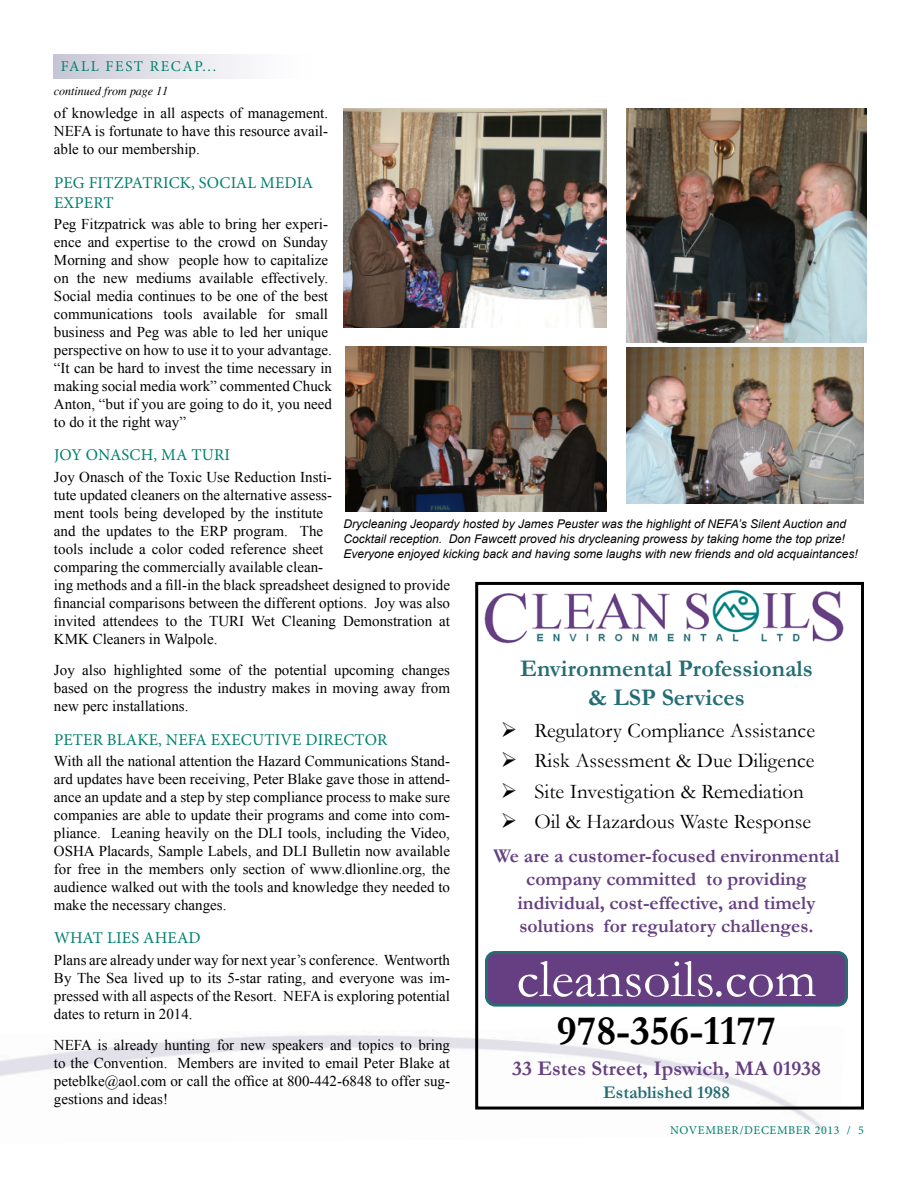
<style>
.page{position:relative;width:918px;height:1188px;background:#fff}
.page>*{position:absolute;margin:0;border:0;box-sizing:border-box;transform-origin:0 0}
.t1{font:54px "Garamond";color:#fff}
.t2{font:700 42px "Garamond";color:#000}
.t3{font:700 24px/28.8px "Garamond";color:#256d75;text-align:center}
.t4{font:21px/30.3px "Garamond";color:#000}
.t5{font:700 21px "Garamond";color:#653f81}
.t6{font:700 19.5px/23.4px "Garamond";color:#653f81;text-align:center}
.t7{font:700 18px "Garamond";color:#256d75}
.t8{font:16.5px/19.8px "Minion Pro";letter-spacing:.01em;color:#00806e}
.t9{font:15px/18px "Times New Roman";color:#000;text-align:justify}
.t10{font:15px "Minion Pro";letter-spacing:.11em;color:#00806e}
.t11{font:italic 12px/15px "Arial";color:#000}
.t12{font:12px "Minion Pro";letter-spacing:.05em;color:#00806e}
.t13{font:italic 12px "Times";color:#000}
</style>
<div class="page">
<div style="left:54px;top:54px;width:271px;height:25px;background:linear-gradient(to right,#cac9d7,#fff)"></div>
<img style="left:484px;top:589px;width:360px;height:55px">
<div style="left:486px;top:953px;width:360px;height:52px;background:#653f81;border-radius:9px"></div>
<div style="left:485px;top:951px;width:363px;height:56px;border:3px solid #256d75;border-radius:9px"></div>
<div style="left:475px;top:582px;width:389px;height:528px;border:3px solid #000"></div>
<img style="left:626px;top:108px;width:240px;height:235px">
<img style="left:343px;top:108px;width:263px;height:220px">
<img style="left:626px;top:347px;width:238px;height:156px">
<img style="left:345px;top:346px;width:261px;height:166px">
<p class="t10" style="left:61px;top:60px;width:157px">FALL FEST RECAP...</p>
<p class="t13" style="left:54px;top:87px;width:116px">continued from page 11</p>
<p class="t9" style="left:54px;top:106px;width:276px">of knowledge in all aspects of management.<br>NEFA is fortunate to have this resource avail&shy;able to our membership.</p>
<p class="t8" style="left:54px;top:174px;width:261px">PEG FITZPATRICK, SOCIAL MEDIA<br>EXPERT</p>
<p class="t9" style="left:54px;top:216px;width:280px;text-align:left">Peg Fitzpatrick was able to bring her experi&shy;ence and expertise to the crowd on Sunday Morning and show people how to capitalize on the new mediums available effectively.<br>Social media continues to be one of the best communications tools available for small business and Peg was able to led her unique perspective on how to use it to your advantage. “It can be hard to invest the time necessary in making social media work” commented Chuck Anton, “but if you are going to do it, you need to do it the right way”</p>
<p class="t8" style="left:54px;top:446px;width:178px">JOY ONASCH, MA TURI</p>
<p class="t9" style="left:54px;top:469px;width:398px;text-align:left">Joy Onasch of the Toxic Use Reduction Insti-<br>tute updated cleaners on the alternative assess-<br>ment tools being developed by the institute<br>and the updates to the ERP program. The<br>tools include a color coded reference sheet<br>comparing the commercially available clean-<br>ing methods and a fill-in the black spreadsheet designed to provide financial comparisons between the different options. Joy was also invited attendees to the TURI Wet Cleaning Demonstration at KMK Cleaners in Walpole.</p>
<p class="t9" style="left:54px;top:663px;width:398px">Joy also highlighted some of the potential upcoming changes based on the progress the industry makes in moving away from new perc installations.</p>
<p class="t8" style="left:54px;top:731px;width:335px">PETER BLAKE, NEFA EXECUTIVE DIRECTOR</p>
<p class="t9" style="left:54px;top:753px;width:398px">With all the national attention the Hazard Communications Stand&shy;ard updates have been receiving, Peter Blake gave those in attend&shy;ance an update and a step by step compliance process to make sure companies are able to update their programs and come into com&shy;pliance. Leaning heavily on the DLI tools, including the Video, OSHA Placards, Sample Labels, and DLI Bulletin now available for free in the members only section of www.dlionline.org, the audience walked out with the tools and knowledge they needed to make the necessary changes.</p>
<p class="t8" style="left:54px;top:929px;width:148px">WHAT LIES AHEAD</p>
<p class="t9" style="left:54px;top:952px;width:398px">Plans are already under way for next year’s conference. Wentworth By The Sea lived up to its 5-star rating, and everyone was im&shy;pressed with all aspects of the Resort. NEFA is exploring potential dates to return in 2014.</p>
<p class="t9" style="left:54px;top:1038px;width:398px">NEFA is already hunting for new speakers and topics to bring to the Convention. Members are invited to email Peter Blake at peteblke@aol.com or call the office at 800-442-6848 to offer sug&shy;gestions and ideas!</p>
<p class="t11" style="left:343px;top:518px;width:516px">Drycleaning Jeopardy hosted by James Peuster was the highlight of NEFA’s Silent Auction and<br>Cocktail reception. Don Fawcett proved his drycleaning prowess by taking home the top prize!<br>Everyone enjoyed kicking back and having some laughs with new friends and old acquaintances!</p>
<h3 class="t3" style="left:520px;top:657px;width:294px">Environmental Professionals &amp; LSP Services</h3>
<h3 class="t4" style="left:534px;top:718px;width:282px">Regulatory Compliance Assistance Risk Assessment &amp; Due Diligence Site Investigation &amp; Remediation Oil &amp; Hazardous Waste Response</h3>
<h3 class="t6" style="left:494px;top:846px;width:347px">We are a customer-focused environmental company committed to providing individual, cost-effective, and timely solutions for regulatory challenges.</h3>
<h1 class="t1" style="left:517px;top:961px;width:301px">cleansoils.com</h1>
<h2 class="t2" style="left:557px;top:1017px;width:221px">978-356-1177</h2>
<h3 class="t5" style="left:512px;top:1062px;width:310px">33 Estes Street, Ipswich, MA 01938</h3>
<p class="t7" style="left:603px;top:1086px;width:128px">Established 1988</p>
<p class="t12" style="left:670px;top:1125px;width:195px">NOVEMBER/DECEMBER 2013 / 5</p>
</div>
